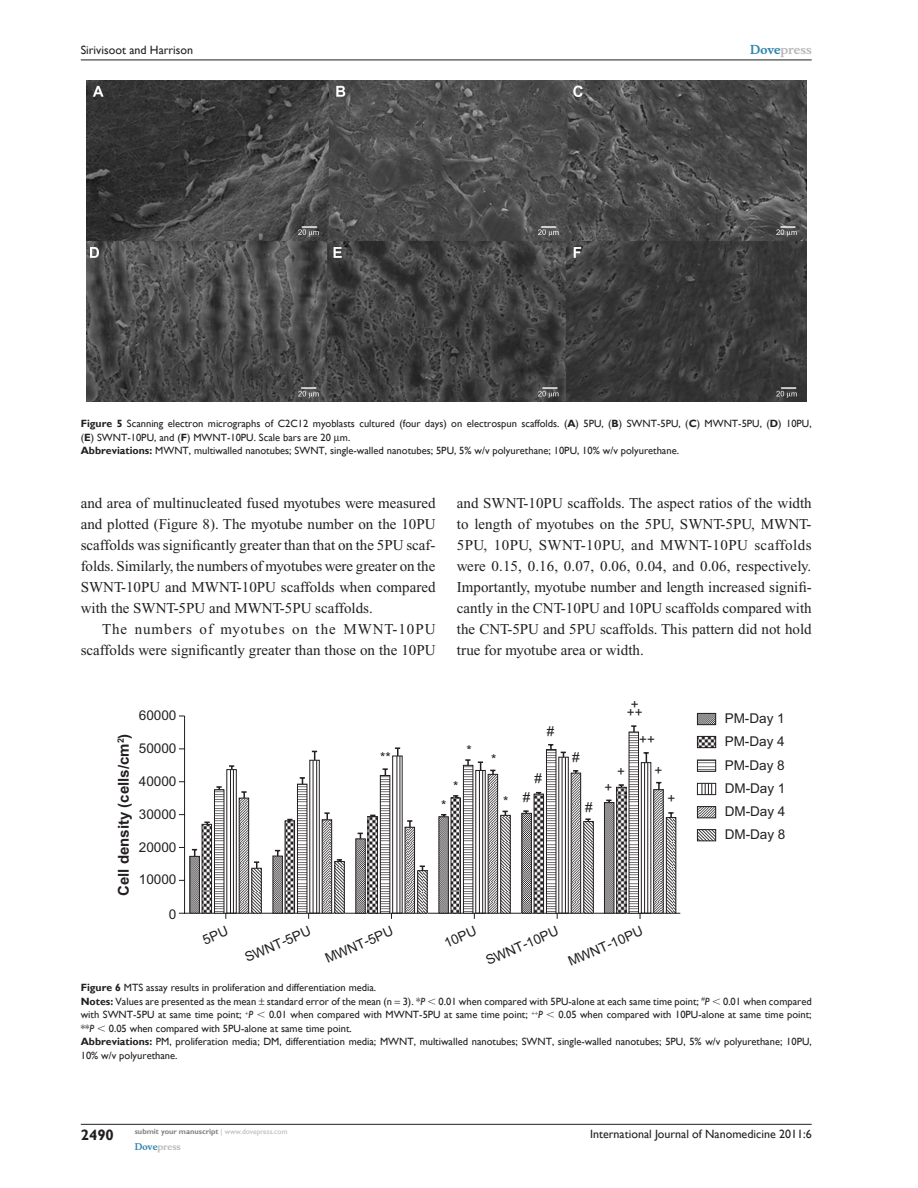
<style>
.page{position:relative;width:918px;height:1188px;background:#fff}
.page>*{position:absolute;margin:0;border:0;box-sizing:border-box;transform-origin:0 0}
.t1{font:15px/21px "Times New Roman";color:#231f20;text-align:justify}
.t2{font:700 15px "Arial";color:#231f20}
.t3{font:700 15px "Gill Sans";color:#231f20}
.t4{font:13.5px/23.2px "Arial";color:#231f20;text-align:justify}
.t5{font:12px "Gill Sans";color:#231f20}
.t6{font:700 12px "Musee";color:#b8b9bc}
.t7{font:10.5px/13.5px "Gill Sans";color:#231f20}
.t8{font:700 9px "Musee";color:#b8b9bc}
.t9{font:700 7.5px "Gill Sans";color:#808285}
.s1{color:#3485ae}
.s2{font-weight:700}
.s3{font-style:italic}
.s4{font-family:"Mathematical Pi One"}
.s5{font-weight:400;color:#b8b9bc}
</style>
<div class="page">
<img style="left:86px;top:81px;width:720px;height:321px">
<svg style="left:178px;top:715px;width:463px;height:204px"></svg>
<svg style="left:192px;top:858px;width:6px;height:54px"></svg>
<div style="left:190px;top:856px;width:10px;height:58px;border:1px solid #231f20"></div>
<svg style="left:204px;top:826px;width:6px;height:86px"></svg>
<div style="left:202px;top:824px;width:10px;height:90px;border:1px solid #231f20"></div>
<div style="left:214px;top:789px;width:10px;height:125px;border:1px solid #231f20"></div>
<svg style="left:230px;top:713px;width:486px;height:201px"></svg>
<svg style="left:192px;top:849px;width:5px;height:7px"></svg>
<svg style="left:216px;top:765px;width:43px;height:149px"></svg>
<svg style="left:275px;top:850px;width:5px;height:6px"></svg>
<svg style="left:358px;top:833px;width:5px;height:6px"></svg>
<svg style="left:383px;top:747px;width:42px;height:167px"></svg>
<svg style="left:441px;top:814px;width:5px;height:3px"></svg>
<svg style="left:453px;top:795px;width:5px;height:3px"></svg>
<svg style="left:465px;top:759px;width:43px;height:155px"></svg>
<svg style="left:523px;top:810px;width:6px;height:3px"></svg>
<svg style="left:548px;top:744px;width:43px;height:170px"></svg>
<svg style="left:606px;top:800px;width:5px;height:3px"></svg>
<svg style="left:619px;top:784px;width:5px;height:3px"></svg>
<svg style="left:631px;top:725px;width:5px;height:7px"></svg>
<svg style="left:641px;top:752px;width:33px;height:162px"></svg>
<svg style="left:300px;top:751px;width:42px;height:163px"></svg>
<svg style="left:287px;top:819px;width:6px;height:2px"></svg>
<svg style="left:204px;top:822px;width:6px;height:2px"></svg>
<hr style="left:81px;top:1124px;width:731px;height:1px;background:#231f20">
<hr style="left:81px;top:60px;width:731px;height:1px;background:#231f20">
<p class="t5" style="left:81px;top:43px;width:114px">Sirivisoot and Harrison</p>
<p class="t6" style="left:750px;top:43px;width:63px"><span class="s1">Dove</span>press</p>
<p class="t7" style="left:81px;top:417px;width:732px"><span class="s2">Figure 5</span> Scanning electron micrographs of C2C12 myoblasts cultured (four days) on electrospun scaffolds. (<span class="s2">A</span>) 5PU, (<span class="s2">B</span>) SWNT-5PU, (<span class="s2">C</span>) MWNT-5PU, (<span class="s2">D</span>) 10PU, (<span class="s2">E</span>) SWNT-10PU, and (<span class="s2">F</span>) MWNT-10PU. Scale bars are 20 m.<br><span class="s2">Abbreviations:</span> MWNT, multiwalled nanotubes; SWNT, single-walled nanotubes; 5PU, 5% w/v polyurethane; 10PU, 10% w/v polyurethane.</p>
<p class="t1" style="left:81px;top:493px;width:356px">and area of multinucleated fused myotubes were measured and plotted (Figure 8). The myotube number on the 10PU scaffolds was significantly greater than that on the 5PU scaf&shy;folds. Similarly, the numbers of myotubes were greater on the SWNT-10PU and MWNT-10PU scaffolds when compared with the SWNT-5PU and MWNT-5PU scaffolds.</p>
<h1 class="t1" style="left:81px;top:619px;width:356px;text-align:right">The numbers of myotubes on the MWNT-10PU scaffolds were significantly greater than those on the 10PU</h1>
<p class="t1" style="left:457px;top:493px;width:356px">and SWNT-10PU scaffolds. The aspect ratios of the width to length of myotubes on the 5PU, SWNT-5PU, MWNT-5PU, 10PU, SWNT-10PU, and MWNT-10PU scaffolds were 0.15, 0.16, 0.07, 0.06, 0.04, and 0.06, respectively.<br>Importantly, myotube number and length increased signifi&shy;cantly in the CNT-10PU and 10PU scaffolds compared with the CNT-5PU and 5PU scaffolds. This pattern did not hold true for myotube area or width.</p>
<p class="t4" style="left:139px;top:704px;width:39px">60000</p>
<p class="t4" style="left:139px;top:737px;width:39px">50000</p>
<p class="t4" style="left:139px;top:770px;width:39px">40000</p>
<p class="t4" style="left:139px;top:803px;width:39px">30000</p>
<h1 class="t2" style="left:115px;top:896px;width:164px;rotate:-90deg">Cell density (cells/cm<sup>2</sup>)</h1>
<p class="t4" style="left:139px;top:835px;width:39px">20000</p>
<p class="t4" style="left:139px;top:868px;width:39px">10000</p>
<p class="t4" style="left:169px;top:903px;width:9px">0</p>
<p class="t4" style="left:380px;top:746px;width:12px">**</p>
<p class="t4" style="left:466px;top:739px;width:7px">*</p>
<p class="t4" style="left:453px;top:774px;width:7px">*</p>
<p class="t4" style="left:441px;top:794px;width:7px">*</p>
<p class="t4" style="left:491px;top:747px;width:7px">*</p>
<p class="t4" style="left:503px;top:790px;width:7px">*</p>
<p class="t4" style="left:547px;top:720px;width:9px">#</p>
<p class="t4" style="left:535px;top:767px;width:9px">#</p>
<p class="t4" style="left:523px;top:786px;width:9px">#</p>
<p class="t4" style="left:572px;top:746px;width:9px">#</p>
<p class="t4" style="left:585px;top:795px;width:9px">#</p>
<p class="t4" style="left:631px;top:693px;width:9px">+</p>
<p class="t4" style="left:627px;top:701px;width:17px">++</p>
<p class="t4" style="left:639px;top:728px;width:17px">++</p>
<p class="t4" style="left:617px;top:760px;width:9px">+</p>
<p class="t4" style="left:654px;top:759px;width:9px">+</p>
<p class="t4" style="left:605px;top:776px;width:9px">+</p>
<p class="t4" style="left:668px;top:787px;width:9px">+</p>
<p class="t4" style="left:725px;top:707px;width:62px">PM-Day 1</p>
<p class="t4" style="left:725px;top:730px;width:62px">PM-Day 4<br>PM-Day 8<br>DM-Day 1<br>DM-Day 4<br>DM-Day 8</p>
<p class="t4" style="left:321px;top:949px;width:74px;rotate:-24deg">MWNT-5PU</p>
<p class="t4" style="left:440px;top:933px;width:35px;rotate:-24deg">10PU</p>
<p class="t7" style="left:81px;top:981px;width:732px"><span class="s2">Figure 6</span> MTS assay results in proliferation and differentiation media.<br><span class="s2">Notes:</span> Values are presented as the mean standard error of the mean (n 3). *<span class="s3">P</span> <span class="s4">,</span> 0.01 when compared with 5PU-alone at each same time point; <sup>#</sup><span class="s3">P</span> <span class="s4">,</span> 0.01 when compared with SWNT-5PU at same time point; <span class="s3">P</span> <span class="s4">,</span> 0.01 when compared with MWNT-5PU at same time point; <span class="s3">P</span> <span class="s4">,</span> 0.05 when compared with 10PU-alone at same time point; **<span class="s3">P</span> <span class="s4">,</span> 0.05 when compared with 5PU-alone at same time point.<br><span class="s2">Abbreviations:</span> PM, proliferation media; DM, differentiation media; MWNT, multiwalled nanotubes; SWNT, single-walled nanotubes; 5PU, 5% w/v polyurethane; 10PU, 10% w/v polyurethane.</p>
<p class="t4" style="left:241px;top:948px;width:72px;rotate:-24deg">SWNT-5PU</p>
<p class="t4" style="left:482px;top:951px;width:80px;rotate:-24deg">SWNT-10PU</p>
<p class="t4" style="left:564px;top:952px;width:82px;rotate:-24deg">MWNT-10PU</p>
<h1 class="t3" style="left:81px;top:1126px;width:35px">2490</h1>
<p class="t9" style="left:135px;top:1127px;width:154px">submit your manuscript <span class="s5">| www.dovepress.com</span></p>
<p class="t8" style="left:135px;top:1141px;width:48px"><span class="s1">Dove</span>press</p>
<p class="t5" style="left:590px;top:1127px;width:223px">International Journal of Nanomedicine 2011:6</p>
</div>
